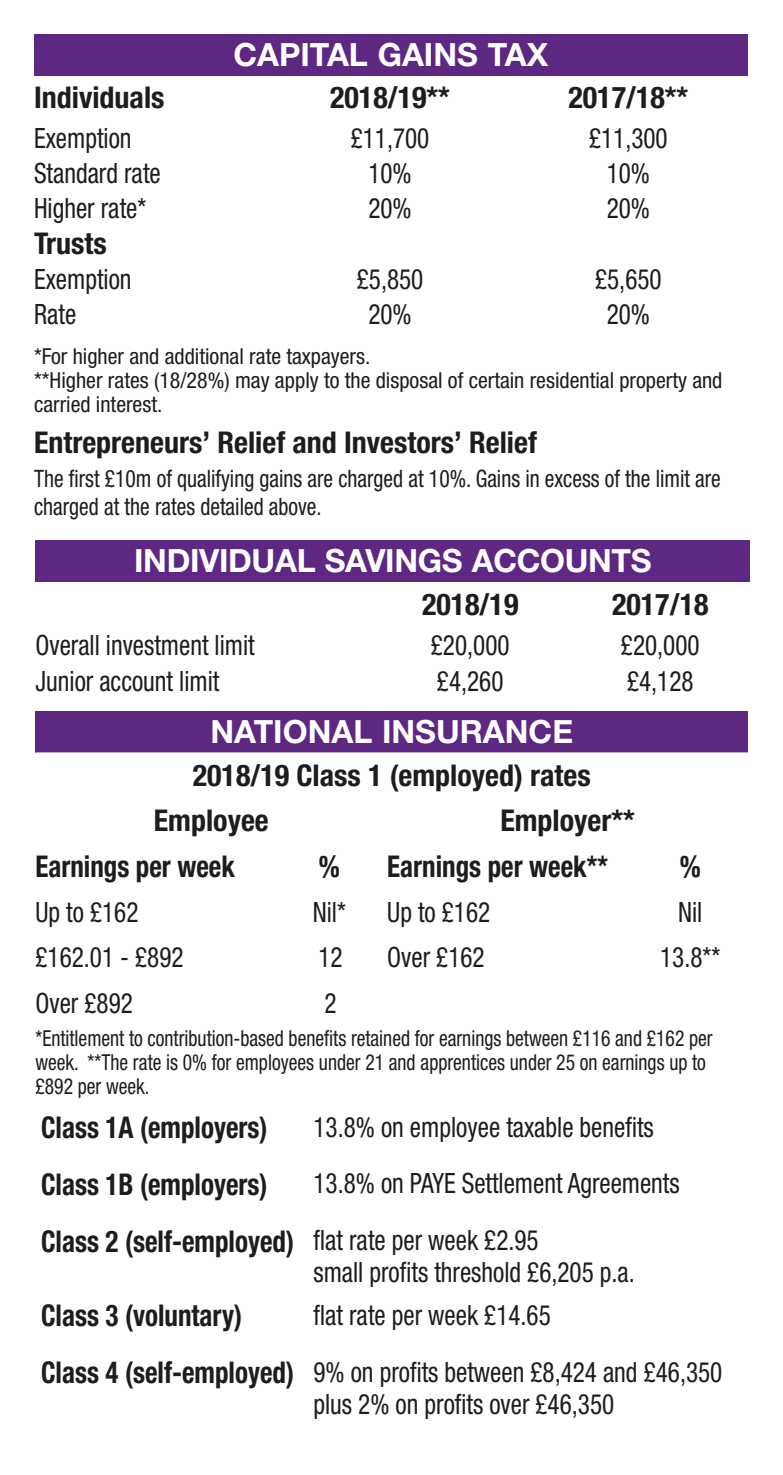
<style>
.page{position:relative;width:783px;height:1475px;background:#fff}
.page>*{position:absolute;margin:0;border:0;box-sizing:border-box;transform-origin:0 0}
.t1{font:700 32px "Helvetica Neue LT Std";letter-spacing:-.01em;color:#fff}
.t2{font:700 condensed 30px/45.2px "Helvetica Neue LT Std";color:#1d1d1b}
.t3{font:700 condensed 30px "Helvetica Neue LT Std";color:#1d1d1b;scale:.9 1}
.t4{font:condensed 28px/56.8px "Helvetica Neue LT Std";color:#1d1d1b;scale:.9 1}
.t5{font:condensed 24px/28px "Helvetica Neue LT Std";color:#1d1d1b;scale:.9 1}
.t6{font:condensed 22px/24px "Helvetica Neue LT Std";color:#1d1d1b;scale:.89 1}
.t7{font:condensed 22px/24px "Helvetica Neue LT Std";color:#1d1d1b}
.s1{font-weight:400;font-size:28px}
.s2{font-weight:700;font-size:30px}
</style>
<div class="page">
<div style="left:35px;top:540px;width:715px;height:41px;background:#5e2782"></div>
<div style="left:35px;top:711px;width:712px;height:41px;background:#5e2782"></div>
<div style="left:34px;top:34px;width:713px;height:41px;background:#5e2782"></div>
<p class="t1" style="left:233px;top:35px;width:316px">CAPITAL GAINS TAX</p>
<p class="t2" style="left:34px;top:74px;width:132px">Individuals</p>
<p class="t2" style="left:330px;top:74px;width:121px">2018/19**</p>
<p class="t2" style="left:568px;top:74px;width:121px">2017/18**</p>
<p class="t4" style="left:34px;top:109px;width:110px">Exemption</p>
<p class="t4" style="left:350px;top:109px;width:89px">£11,700</p>
<p class="t4" style="left:589px;top:109px;width:89px">£11,300</p>
<p class="t4" style="left:34px;top:145px;width:142px">Standard rate</p>
<p class="t4" style="left:368px;top:145px;width:50px">10%</p>
<p class="t4" style="left:606px;top:145px;width:50px">10%</p>
<p class="t4" style="left:34px;top:180px;width:126px">Higher rate*</p>
<p class="t4" style="left:368px;top:180px;width:50px">20%</p>
<p class="t4" style="left:606px;top:180px;width:50px">20%</p>
<p class="t2" style="left:34px;top:220px;width:74px">Trusts</p>
<p class="t4" style="left:34px;top:250px;width:110px">Exemption</p>
<p class="t4" style="left:357px;top:250px;width:75px">£5,850</p>
<p class="t4" style="left:595px;top:250px;width:75px">£5,650</p>
<p class="t4" style="left:34px;top:285px;width:48px">Rate</p>
<p class="t4" style="left:368px;top:285px;width:50px">20%</p>
<p class="t4" style="left:606px;top:285px;width:50px">20%</p>
<p class="t7" style="left:34px;top:343px;width:689px">*For higher and additional rate taxpayers.<br>**Higher rates (18/28%) may apply to the disposal of certain residential property and carried interest.</p>
<p class="t2" style="left:34px;top:419px;width:504px">Entrepreneurs’ Relief and Investors’ Relief</p>
<p class="t5" style="left:34px;top:464px;width:764px">The first £10m of qualifying gains are charged at 10%. Gains in excess of the limit are charged at the rates detailed above.</p>
<p class="t1" style="left:134px;top:541px;width:519px">INDIVIDUAL SAVINGS ACCOUNTS</p>
<p class="t2" style="left:422px;top:581px;width:98px">2018/19</p>
<p class="t2" style="left:612px;top:581px;width:98px">2017/18</p>
<p class="t4" style="left:35px;top:616px;width:245px">Overall investment limit</p>
<p class="t4" style="left:431px;top:616px;width:89px">£20,000</p>
<p class="t4" style="left:620px;top:616px;width:89px">£20,000</p>
<p class="t4" style="left:35px;top:652px;width:206px">Junior account limit</p>
<p class="t4" style="left:437px;top:652px;width:75px">£4,260</p>
<p class="t4" style="left:626px;top:652px;width:75px">£4,128</p>
<p class="t1" style="left:210px;top:712px;width:364px">NATIONAL INSURANCE</p>
<p class="t2" style="left:154px;top:752px;width:438px;text-indent:39px">2018/19 Class 1 (employed) rates<br>Employee</p>
<p class="t2" style="left:500px;top:797px;width:136px">Employer**</p>
<p class="t3" style="left:35px;top:848px;width:223px">Earnings per week</p>
<p class="t3" style="left:319px;top:848px;width:25px">%</p>
<p class="t3" style="left:387px;top:848px;width:246px">Earnings per week**</p>
<p class="t3" style="left:679px;top:848px;width:25px">%</p>
<p class="t4" style="left:35px;top:883px;width:116px">Up to £162</p>
<p class="t4" style="left:313px;top:883px;width:38px">Nil*</p>
<p class="t4" style="left:387px;top:883px;width:116px">Up to £162</p>
<p class="t4" style="left:678px;top:883px;width:28px">Nil</p>
<p class="t4" style="left:35px;top:928px;width:166px">£162.01 - £892</p>
<p class="t4" style="left:318px;top:928px;width:28px">12</p>
<p class="t4" style="left:387px;top:928px;width:110px">Over £162</p>
<p class="t4" style="left:660px;top:928px;width:68px">13.8**</p>
<p class="t4" style="left:35px;top:973px;width:110px">Over £892</p>
<p class="t4" style="left:324px;top:973px;width:15px">2</p>
<p class="t6" style="left:35px;top:1026px;width:762px">*Entitlement to contribution-based benefits retained for earnings between £116 and £162 per week. **The rate is 0% for employees under 21 and apprentices under 25 on earnings up to £892 per week.</p>
<p class="t3" style="left:41px;top:1108px;width:253px">Class 1A (employers)</p>
<p class="t4" style="left:313px;top:1097px;width:379px">13.8% on employee taxable benefits</p>
<p class="t3" style="left:41px;top:1165px;width:253px">Class 1B (employers)</p>
<p class="t4" style="left:313px;top:1154px;width:408px">13.8% on PAYE Settlement Agreements</p>
<p class="t3" style="left:41px;top:1222px;width:554px">Class 2 (self-employed) <span class="s1">flat rate per week £2.95</span></p>
<p class="t4" style="left:313px;top:1243px;width:358px">small profits threshold £6,205 p.a.</p>
<p class="t3" style="left:41px;top:1297px;width:225px">Class 3 (voluntary)</p>
<p class="t4" style="left:41px;top:1285px;width:758px;text-indent:272px">flat rate per week £14.65<br><span class="s2">Class 4 (self-employed)</span> 9% on profits between £8,424 and £46,350</p>
<p class="t4" style="left:313px;top:1374px;width:335px">plus 2% on profits over £46,350</p>
</div>
